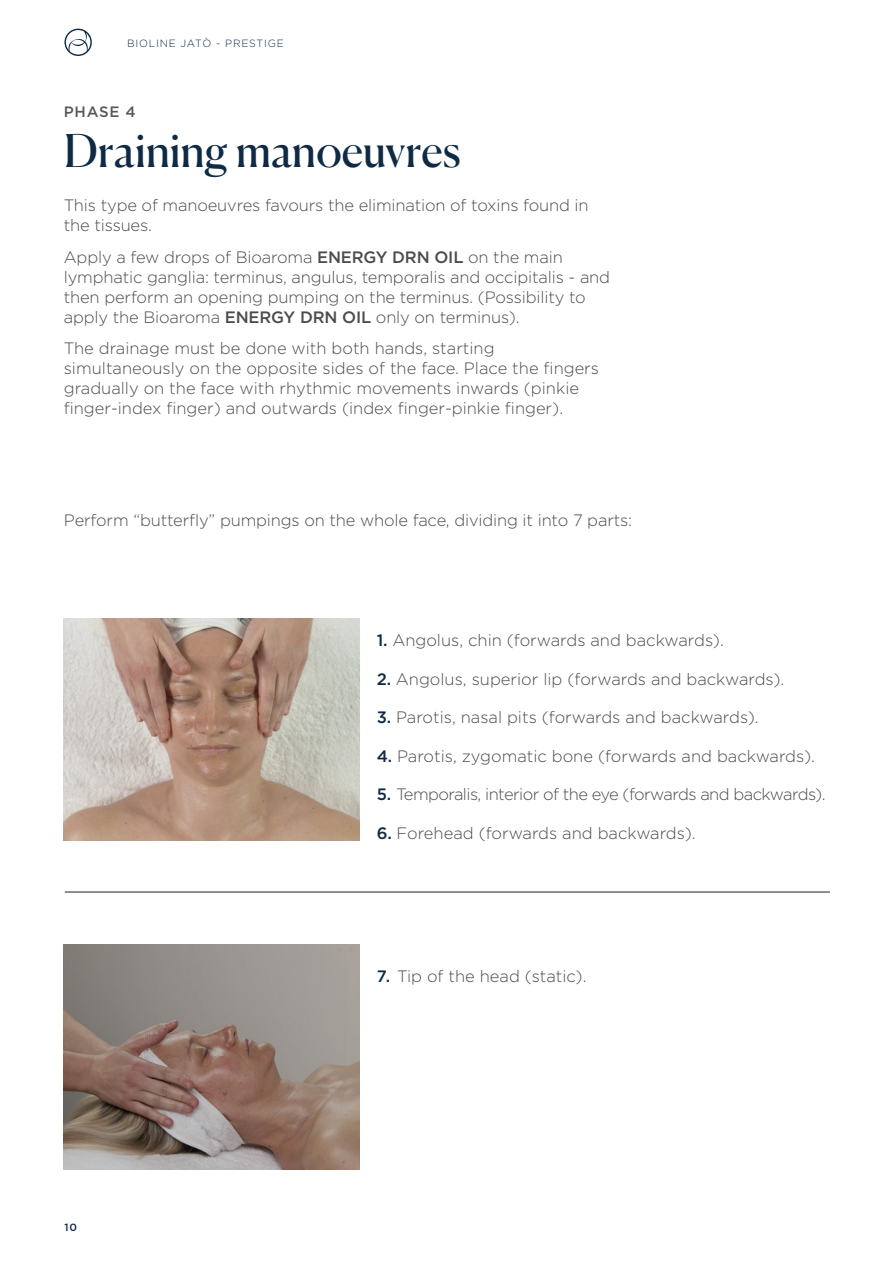
<style>
.page{position:relative;width:893px;height:1263px;background:#fff}
.page>*{position:absolute;margin:0;border:0;box-sizing:border-box;transform-origin:0 0}
.t1{font:45px "Canela";color:#0e2a45}
.t2{font:300 16.5px/19.8px "Gotham";letter-spacing:-.01em;color:#4b4c4d}
.t3{font:300 16.5px "Gotham";letter-spacing:-.035em;color:#4b4c4d}
.t4{font:500 15px "Gotham";letter-spacing:.05em;color:#57585a}
.t5{font:300 10.5px "Gotham";letter-spacing:.075em;color:#0e2a45}
.t6{font:500 10.5px "Gotham";color:#0e2a45}
.s1{font-weight:500}
.s2{font-weight:500;color:#0e2a45}
</style>
<div class="page">
<svg style="left:64px;top:29px;width:28px;height:27px"></svg>
<hr style="left:65px;top:892px;width:765px;height:1px;background:#231f20">
<img style="left:64px;top:619px;width:296px;height:221px">
<img style="left:64px;top:945px;width:296px;height:224px">
<p class="t5" style="left:127px;top:38px;width:158px">BIOLINE JATÒ - PRESTIGE</p>
<p class="t4" style="left:64px;top:103px;width:73px">PHASE 4</p>
<p class="t1" style="left:64px;top:116px;width:399px">Draining manoeuvres</p>
<p class="t2" style="left:64px;top:195px;width:526px">This type of manoeuvres favours the elimination of toxins found in the tissues.</p>
<p class="t2" style="left:64px;top:247px;width:548px">Apply a few drops of Bioaroma <span class="s1">ENERGY DRN OIL</span> on the main lymphatic ganglia: terminus, angulus, temporalis and occipitalis - and then perform an opening pumping on the terminus. (Possibility to apply the Bioaroma <span class="s1">ENERGY DRN OIL</span> only on terminus).</p>
<p class="t2" style="left:64px;top:338px;width:537px">The drainage must be done with both hands, starting simultaneously on the opposite sides of the face. Place the fingers gradually on the face with rhythmic movements inwards (pinkie finger-index finger) and outwards (index finger-pinkie finger).</p>
<p class="t2" style="left:64px;top:510px;width:570px">Perform “butterfly” pumpings on the whole face, dividing it into 7 parts:</p>
<p class="t2" style="left:377px;top:630px;width:349px"><span class="s2">1.</span> Angolus, chin (forwards and backwards).</p>
<p class="t2" style="left:377px;top:669px;width:409px"><span class="s2">2.</span> Angolus, superior lip (forwards and backwards).</p>
<p class="t2" style="left:377px;top:707px;width:383px"><span class="s2">3.</span> Parotis, nasal pits (forwards and backwards).</p>
<p class="t2" style="left:377px;top:746px;width:440px"><span class="s2">4.</span> Parotis, zygomatic bone (forwards and backwards).</p>
<p class="t3" style="left:377px;top:785px;width:450px"><span class="s2">5.</span> Temporalis, interior of the eye (forwards and backwards).</p>
<p class="t2" style="left:377px;top:823px;width:320px"><span class="s2">6.</span> Forehead (forwards and backwards).</p>
<p class="t6" style="left:64px;top:1222px;width:14px">10</p>
<p class="t2" style="left:377px;top:966px;width:211px"><span class="s2">7.</span> Tip of the head (static).</p>
</div>
